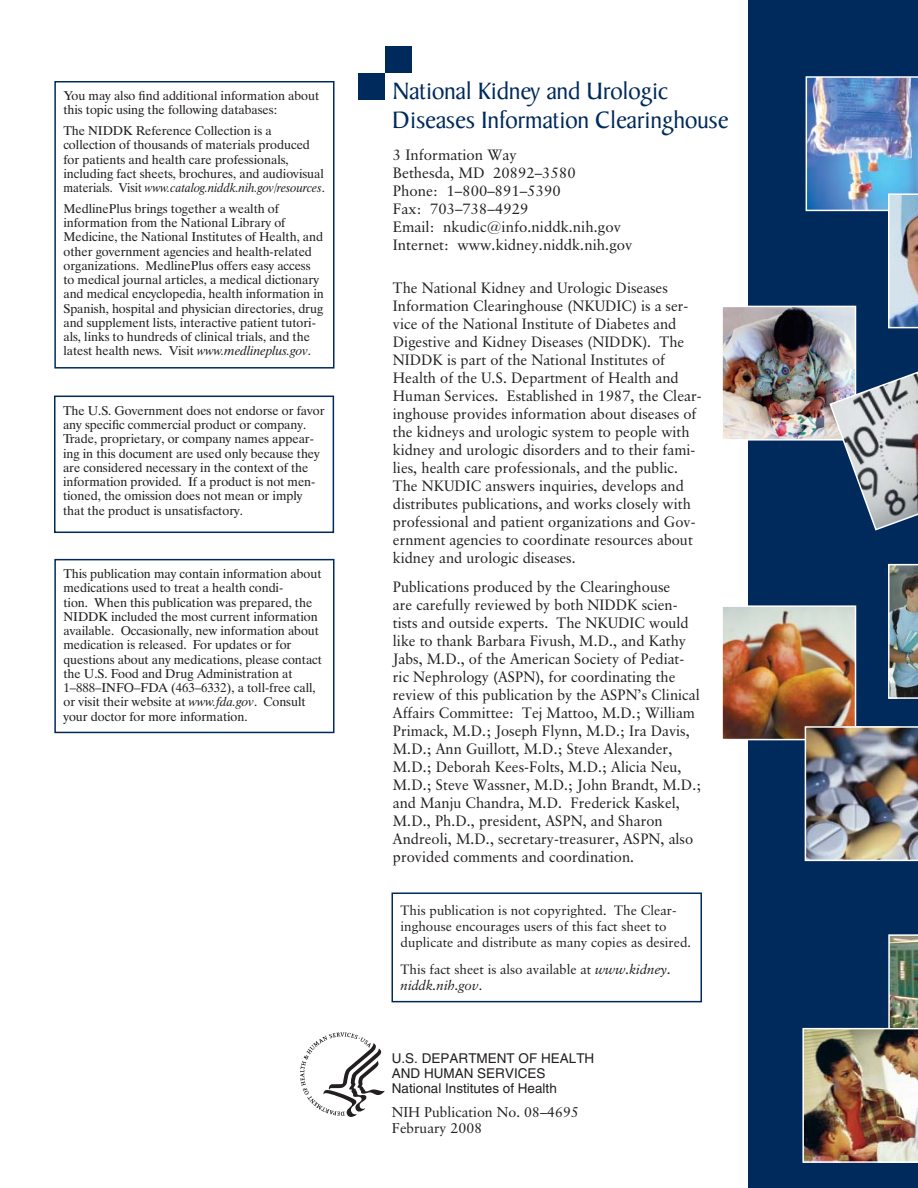
<style>
.page{position:relative;width:918px;height:1188px;background:#fff}
.page>*{position:absolute;margin:0;border:0;box-sizing:border-box;transform-origin:0 0}
.t1{font:25.5px/28.5px "Baker Signet";letter-spacing:-.01em;color:#002a5c}
.t2{font:15px/18px "Classical Garamond BT";color:#231f20}
.t3{font:14.25px/15.8px "Classical Garamond BT";color:#231f20}
.t4{font:13.5px/16.2px "Classical Garamond BT";color:#231f20}
.t5{font:13.5px/15px "Helvetica";color:#231f20}
.t6{font:12.75px/14.2px "Dutch 801 BT";letter-spacing:-.005em;color:#231f20}
.s1{font-style:italic}
</style>
<div class="page">
<div style="left:748px;top:0;width:170px;height:1188px;background:#002a5c"></div>
<div style="left:386px;top:46px;width:26px;height:27px;background:#002a5c"></div>
<div style="left:358px;top:73px;width:28px;height:27px;background:#002a5c"></div>
<div style="left:54px;top:81px;width:280px;height:288px;border:2px solid #002a5c"></div>
<div style="left:54px;top:559px;width:280px;height:174px;border:2px solid #002a5c"></div>
<div style="left:54px;top:396px;width:280px;height:137px;border:2px solid #002a5c"></div>
<div style="left:392px;top:892px;width:310px;height:110px;border:2px solid #002a5c"></div>
<img style="left:724px;top:309px;width:129px;height:129px">
<div style="left:721px;top:306px;width:135px;height:135px;border:2px solid #fff"></div>
<img style="left:724px;top:608px;width:129px;height:129px">
<div style="left:721px;top:605px;width:135px;height:135px;border:2px solid #fff"></div>
<svg style="left:828px;top:357px;width:90px;height:174px"></svg>
<img style="left:805px;top:726px;width:113px;height:135px">
<img style="left:888px;top:564px;width:30px;height:135px">
<img style="left:806px;top:76px;width:112px;height:252px">
<img style="left:802px;top:934px;width:116px;height:229px">
<svg style="left:300px;top:1032px;width:85px;height:85px"></svg>
<p class="t6" style="left:63px;top:90px;width:257px">You may also find additional information about this topic using the following databases:</p>
<p class="t6" style="left:63px;top:125px;width:263px">The NIDDK Reference Collection is a collection of thousands of materials produced for patients and health care professionals, including fact sheets, brochures, and audiovisual materials. Visit <span class="s1">www.catalog.niddk.nih.gov/resources</span>.</p>
<p class="t6" style="left:63px;top:203px;width:262px">MedlinePlus brings together a wealth of information from the National Library of Medicine, the National Institutes of Health, and other government agencies and health-related organizations. MedlinePlus offers easy access to medical journal articles, a medical dictionary and medical encyclopedia, health information in Spanish, hospital and physician directories, drug and supplement lists, interactive patient tutori&shy;als, links to hundreds of clinical trials, and the latest health news. Visit <span class="s1">www.medlineplus.gov</span>.</p>
<p class="t6" style="left:63px;top:405px;width:263px">The U.S. Government does not endorse or favor any specific commercial product or company.<br>Trade, proprietary, or company names appear&shy;ing in this document are used only because they are considered necessary in the context of the information provided. If a product is not men&shy;tioned, the omission does not mean or imply that the product is unsatisfactory.</p>
<h2 class="t1" style="left:393px;top:79px;width:337px">National Kidney and Urologic<br>Diseases Information Clearinghouse</h2>
<p class="t2" style="left:393px;top:147px;width:241px">3 Information Way<br>Bethesda, MD 20892–3580<br>Phone: 1–800–891–5390<br>Fax: 703–738–4929<br>Email: nkudic@info.niddk.nih.gov<br>Internet: www.kidney.niddk.nih.gov</p>
<p class="t2" style="left:393px;top:280px;width:310px">The National Kidney and Urologic Diseases Information Clearinghouse (NKUDIC) is a ser&shy;vice of the National Institute of Diabetes and Digestive and Kidney Diseases (NIDDK). The NIDDK is part of the National Institutes of Health of the U.S. Department of Health and Human Services. Established in 1987, the Clear&shy;inghouse provides information about diseases of the kidneys and urologic system to people with kidney and urologic disorders and to their fami&shy;lies, health care professionals, and the public.<br>The NKUDIC answers inquiries, develops and distributes publications, and works closely with professional and patient organizations and Gov&shy;ernment agencies to coordinate resources about kidney and urologic diseases.</p>
<p class="t6" style="left:63px;top:568px;width:260px">This publication may contain information about medications used to treat a health condi-<br>tion. When this publication was prepared, the NIDDK included the most current information available. Occasionally, new information about medication is released. For updates or for questions about any medications, please contact the U.S. Food and Drug Administration at 1–888–INFO–FDA (463–6332), a toll-free call, or visit their website at <span class="s1">www.fda.gov</span>. Consult your doctor for more information.</p>
<p class="t2" style="left:393px;top:579px;width:310px">Publications produced by the Clearinghouse<br>are carefully reviewed by both NIDDK scien&shy;tists and outside experts. The NKUDIC would like to thank Barbara Fivush, M.D., and Kathy Jabs, M.D., of the American Society of Pediat&shy;ric Nephrology (ASPN), for coordinating the review of this publication by the ASPN’s Clinical Affairs Committee: Tej Mattoo, M.D.; William Primack, M.D.; Joseph Flynn, M.D.; Ira Davis, M.D.; Ann Guillott, M.D.; Steve Alexander, M.D.; Deborah Kees-Folts, M.D.; Alicia Neu, M.D.; Steve Wassner, M.D.; John Brandt, M.D.; and Manju Chandra, M.D. Frederick Kaskel, M.D., Ph.D., president, ASPN, and Sharon Andreoli, M.D., secretary-treasurer, ASPN, also provided comments and coordination.</p>
<p class="t4" style="left:400px;top:903px;width:292px">This publication is not copyrighted. The Clear&shy;inghouse encourages users of this fact sheet to duplicate and distribute as many copies as desired.</p>
<p class="t4" style="left:400px;top:962px;width:272px">This fact sheet is also available at <span class="s1">www.kidney. niddk.nih.gov</span>.</p>
<p class="t5" style="left:392px;top:1052px;width:204px">U.S. DEPARTMENT OF HEALTH<br>AND HUMAN SERVICES<br>National Institutes of Health</p>
<p class="t3" style="left:392px;top:1105px;width:189px">NIH Publication No. 08–4695<br>February 2008</p>
</div>
